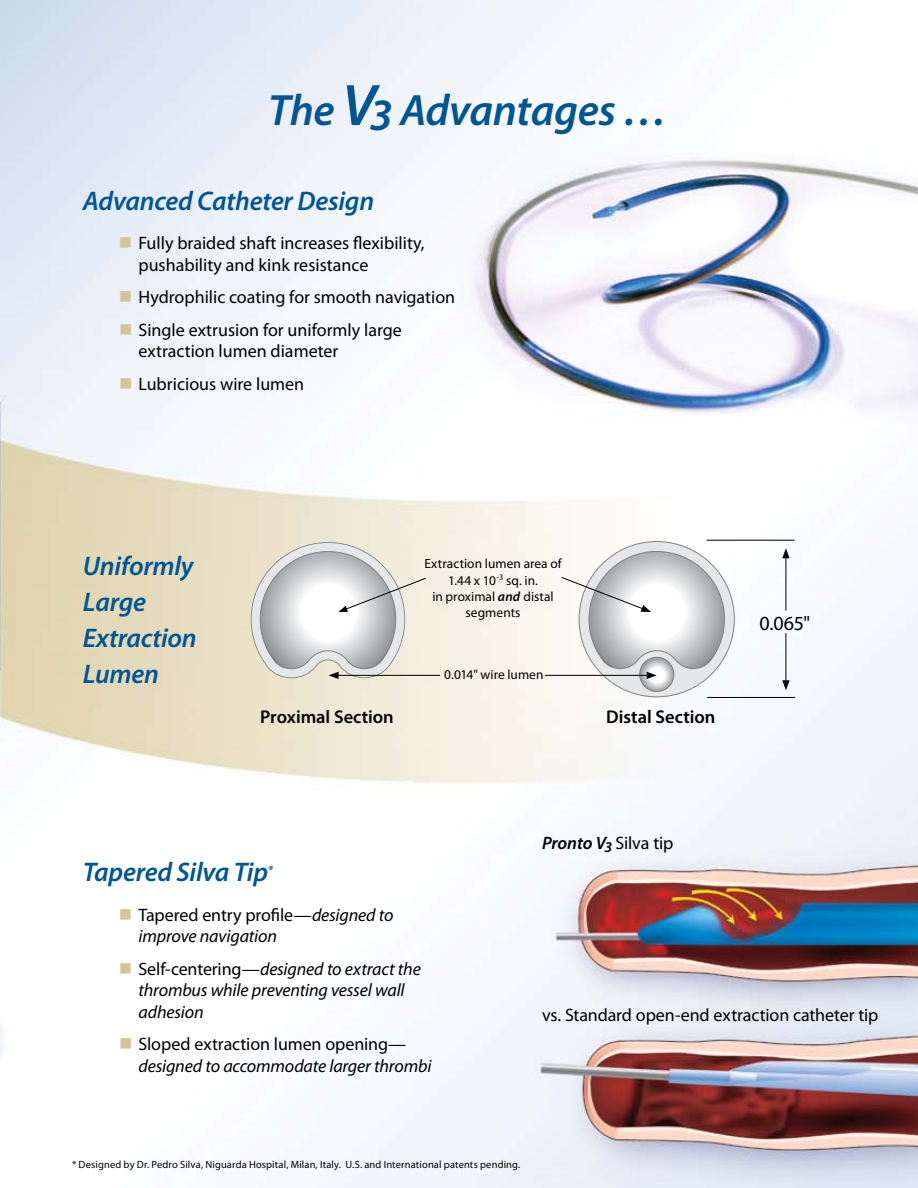
<style>
.page{position:relative;width:918px;height:1188px;background:#fff}
.page>*{position:absolute;margin:0;border:0;box-sizing:border-box;transform-origin:0 0}
.t1{font:italic 600 44.1px "Myriad Pro";letter-spacing:-.01em;color:#005695}
.t2{font:italic 600 27px/36px "Myriad Pro";letter-spacing:-.01em;color:#005695}
.t3{font:20.1px "Myriad Pro";color:#000}
.t4{font:600 18.45px "Myriad Pro";color:#000}
.t5{font:18px/21.6px "Myriad Pro";color:#000}
.t6{font:italic 18px/21.6px "Myriad Pro";letter-spacing:-.01em;color:#000}
.t7{font:13.35px/16px "Myriad Pro";color:#000;text-align:center}
.t8{font:10.5px "Myriad Pro";letter-spacing:.01em;color:#000}
.s1{font-size:59.1px}
.s2{font-size:45px}
.s3{color:#d2c696}
.s4{font-weight:600;font-style:italic}
.s5{font-style:normal}
</style>
<div class="page">
<img style="left:0;top:0;width:918px;height:1188px">
<div style="left:579px;top:542px;width:155px;height:155px;background:#e6e7e8;border-radius:50%"></div>
<svg style="left:640px;top:657px;width:34px;height:35px"></svg>
<div style="left:639px;top:657px;width:35px;height:35px;border:1px solid #808285;border-radius:50%"></div>
<hr style="left:707px;top:540px;width:88px;height:1px;background:#000">
<hr style="left:707px;top:697px;width:88px;height:1px;background:#000">
<hr style="left:786px;top:556px;width:1px;height:55px;background:#000">
<svg style="left:782px;top:548px;width:8px;height:10px"></svg>
<hr style="left:786px;top:633px;width:1px;height:50px;background:#000">
<svg style="left:782px;top:680px;width:8px;height:10px"></svg>
<hr style="left:545px;top:675px;width:104px;height:1px;background:#000">
<svg style="left:561px;top:551px;width:164px;height:128px"></svg>
<hr style="left:336px;top:675px;width:104px;height:1px;background:#000">
<svg style="left:249px;top:540px;width:177px;height:152px;background:#dbd9d3"></svg>
<h1 class="t1" style="left:268px;top:82px;width:401px">The <span class="s1">V</span><span class="s2">3</span> Advantages …</h1>
<h2 class="t2" style="left:83px;top:182px;width:293px">Advanced Catheter Design</h2>
<p class="t5" style="left:138px;top:232px;width:288px;text-indent:-19px"><span class="s3">■</span> Fully braided shaft increases flexibility, pushability and kink resistance</p>
<p class="t5" style="left:119px;top:286px;width:338px"><span class="s3">■</span> Hydrophilic coating for smooth navigation</p>
<p class="t5" style="left:139px;top:319px;width:265px;text-indent:-19px"><span class="s3">■</span> Single extrusion for uniformly large extraction lumen diameter</p>
<p class="t5" style="left:119px;top:373px;width:187px"><span class="s3">■</span> Lubricious wire lumen</p>
<h2 class="t2" style="left:83px;top:547px;width:115px">Uniformly<br>Large<br>Extraction<br>Lumen</h2>
<p class="t4" style="left:260px;top:705px;width:135px">Proximal Section</p>
<p class="t7" style="left:424px;top:556px;width:139px">Extraction lumen area of<br>1.44 x 10<sup>-3</sup> sq. in.<br>in proximal <span class="s4">and</span> distal segments</p>
<p class="t7" style="left:444px;top:666px;width:101px">0.014" wire lumen</p>
<p class="t4" style="left:606px;top:705px;width:111px">Distal Section</p>
<p class="t5" style="left:542px;top:832px;width:133px"><span class="s4">Pronto V</span><sub>3</sub> Silva tip</p>
<p class="t3" style="left:759px;top:611px;width:52px">0.065"</p>
<h2 class="t2" style="left:83px;top:853px;width:192px">Tapered Silva Tip<sup>*</sup></h2>
<p class="t6" style="left:138px;top:903px;width:257px;text-indent:-19px"><span class="s3">■</span> <span class="s5">Tapered entry profile—</span>designed to improve navigation</p>
<p class="t6" style="left:139px;top:957px;width:284px;text-indent:-20px"><span class="s3">■</span> <span class="s5">Self-centering—</span>designed to extract the thrombus while preventing vessel wall adhesion</p>
<p class="t6" style="left:139px;top:1033px;width:295px;text-indent:-19px"><span class="s3">■</span> <span class="s5">Sloped extraction lumen opening— </span>designed to accommodate larger thrombi</p>
<p class="t5" style="left:542px;top:1003px;width:338px">vs. Standard open-end extraction catheter tip</p>
<p class="t8" style="left:72px;top:1158px;width:450px">* Designed by Dr. Pedro Silva, Niguarda Hospital, Milan, Italy. U.S. and International patents pending.</p>
</div>
